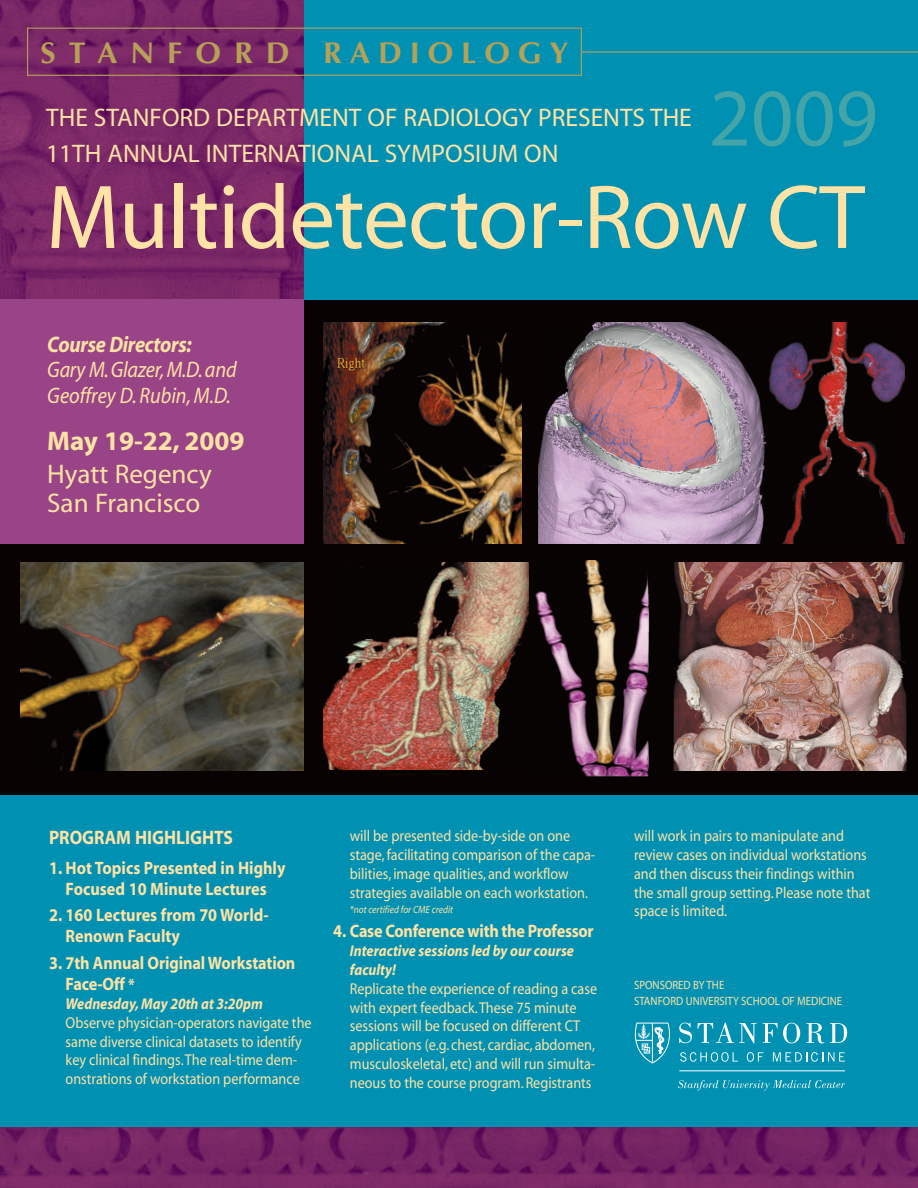
<style>
.page{position:relative;width:918px;height:1188px;background:#0091b2}
.page>*{position:absolute;margin:0;border:0;box-sizing:border-box;transform-origin:0 0}
.t1{font:91.5px "Myriad";letter-spacing:-.01em;color:#ffe2a5}
.t2{font:82.5px "Myriad";color:#45a4a7}
.t3{font:700 30px "Optima";letter-spacing:.255em;color:#b6a157}
.t4{font:27px/28.5px "Myriad";color:#ffe2a5}
.t5{font:700 27px "Myriad";color:#ffe2a5}
.t6{font:25.5px/36px "Myriad";color:#ffe2a5}
.t7{font:italic 22.5px/25.5px "Myriad";color:#ffe2a5;scale:.9 1}
.t8{font:italic 700 22.5px "Myriad";letter-spacing:-.015em;color:#ffe2a5;scale:.9 1}
.t9{font:700 19.5px "Myriad";color:#ffe2a5;scale:.9 1}
.t10{font:700 18px/21px "Myriad";letter-spacing:-.005em;color:#ffe2a5;scale:.9 1}
.t11{font:15.75px/18.8px "Myriad";color:#ffe2a5;scale:.9 1}
.t12{font:italic 700 15.75px/18.8px "Myriad";color:#ffe2a5;scale:.9 1}
.t13{font:12px/16px "Myriad";color:#ffe2a5;scale:.9 1}
.t14{font:italic 10.5px "Myriad";color:#ffe2a5;scale:.9 1}
.s1{font-size:16.5px}
</style>
<div class="page">
<div style="left:0;top:300px;width:918px;height:494px;background:#080302"></div>
<img style="left:0;top:0;width:304px;height:300px">
<div style="left:0;top:300px;width:304px;height:244px;background:#994486"></div>
<hr style="left:582px;top:51px;width:336px;height:2px;background:#b6a157">
<div style="left:27px;top:28px;width:555px;height:48px;border:1px solid #b6a157"></div>
<img style="left:324px;top:562px;width:205px;height:208px">
<img style="left:539px;top:322px;width:227px;height:222px">
<img style="left:20px;top:562px;width:284px;height:208px">
<img style="left:535px;top:561px;width:115px;height:216px">
<img style="left:769px;top:322px;width:135px;height:222px">
<img style="left:324px;top:322px;width:197px;height:222px">
<img style="left:673px;top:562px;width:234px;height:208px">
<img style="left:0;top:1127px;width:918px;height:61px">
<hr style="left:679px;top:1071px;width:166px;height:1px;background:#fff">
<svg style="left:678px;top:1080px;width:167px;height:11px"></svg>
<svg style="left:634px;top:1023px;width:213px;height:41px"></svg>
<h3 class="t3" style="left:41px;top:40px;width:529px">STANFORD RADIOLOGY</h3>
<h2 class="t2" style="left:709px;top:87px;width:171px">2009</h2>
<h3 class="t6" style="left:46px;top:102px;width:647px">THE STANFORD DEPARTMENT OF RADIOLOGY PRESENTS THE<br>11TH ANNUAL INTERNATIONAL SYMPOSIUM ON</h3>
<h1 class="t1" style="left:46px;top:183px;width:820px">Multidetector-Row CT</h1>
<h3 class="t8" style="left:47px;top:336px;width:162px">Course Directors:</h3>
<h3 class="t7" style="left:47px;top:359px;width:212px">Gary M. Glazer, M.D. and<br>Geoffrey D. Rubin, M.D.</h3>
<h3 class="t5" style="left:47px;top:431px;width:199px">May 19-22, 2009</h3>
<h3 class="t4" style="left:47px;top:462px;width:166px">Hyatt Regency<br>San Francisco</h3>
<p class="t9" style="left:49px;top:830px;width:206px">PROGRAM HIGHLIGHTS</p>
<p class="t10" style="left:49px;top:859px;width:264px;text-align:center">1. Hot Topics Presented in Highly<br>Focused 10 Minute Lectures</p>
<p class="t10" style="left:66px;top:906px;width:227px;text-indent:-17px">2. 160 Lectures from 70 World-<br>Renown Faculty</p>
<p class="t10" style="left:66px;top:954px;width:257px;text-indent:-17px">3. 7th Annual Original Workstation<br>Face-Off <span class="s1">*</span></p>
<p class="t12" style="left:66px;top:996px;width:221px">Wednesday, May 20th at 3:20pm</p>
<p class="t11" style="left:66px;top:1014px;width:275px">Observe physician-operators navigate the same diverse clinical datasets to identify key clinical findings.The real-time dem&shy;onstrations of workstation performance</p>
<p class="t11" style="left:350px;top:828px;width:274px">will be presented side-by-side on one stage, facilitating comparison of the capa&shy;bilities, image qualities, and workflow strategies available on each workstation.</p>
<p class="t14" style="left:350px;top:905px;width:116px">*not certified for CME credit</p>
<p class="t10" style="left:333px;top:922px;width:291px">4. Case Conference with the Professor</p>
<p class="t12" style="left:350px;top:943px;width:251px">Interactive sessions led by our course faculty!</p>
<p class="t11" style="left:350px;top:980px;width:276px">Replicate the experience of reading a case with expert feedback.These 75 minute sessions will be focused on different CT applications (e.g. chest, cardiac, abdomen, musculoskeletal, etc) and will run simulta&shy;neous to the course program. Registrants</p>
<p class="t11" style="left:634px;top:828px;width:264px">will work in pairs to manipulate and review cases on individual workstations and then discuss their findings within the small group setting. Please note that space is limited.</p>
<p class="t13" style="left:634px;top:978px;width:233px">SPONSORED BY THE<br>STANFORD UNIVERSITY SCHOOL OF MEDICINE</p>
</div>
